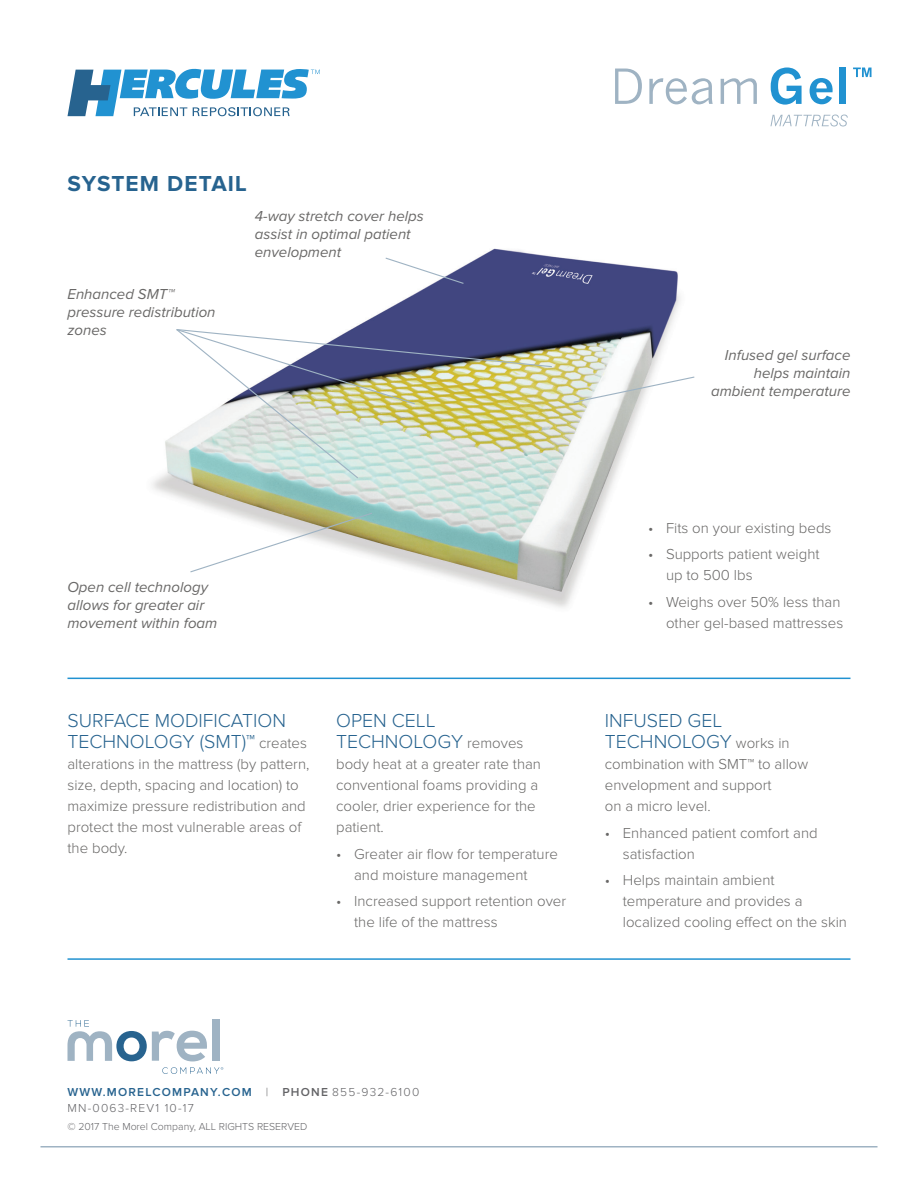
<style>
.page{position:relative;width:918px;height:1188px;background:#fff}
.page>*{position:absolute;margin:0;border:0;box-sizing:border-box;transform-origin:0 0}
.t1{font:700 22.5px "Proxima Nova";letter-spacing:.05em;color:#27638f}
.t2{font:300 19.5px/21px "Proxima Nova";color:#27638f}
.t3{font:300 15px/21px "Proxima Nova";color:#696867}
.t4{font:italic 15px/18px "Proxima Nova";color:#696867}
.t5{font:300 12px/16.5px "Proxima Nova";letter-spacing:.1em;color:#636366}
.t6{font:300 10.5px "Proxima Nova";color:#636366}
.s1{font-size:15px;color:#696867}
.s2{font-weight:600;color:#27638f}
.s3{font-weight:600}
</style>
<div class="page">
<img style="left:152px;top:248px;width:528px;height:360px">
<svg style="left:68px;top:68px;width:252px;height:48px"></svg>
<hr style="left:40px;top:1146px;width:838px;height:2px;background:#9fb3c3">
<hr style="left:68px;top:678px;width:782px;height:1px;background:#2192d1">
<hr style="left:68px;top:958px;width:782px;height:2px;background:#2192d1">
<div style="left:212px;top:1019px;width:7px;height:42px;background:#9fb3c3"></div>
<svg style="left:68px;top:1020px;width:139px;height:41px"></svg>
<svg style="left:162px;top:1067px;width:61px;height:7px"></svg>
<svg style="left:615px;top:69px;width:27px;height:35px"></svg>
<svg style="left:649px;top:78px;width:64px;height:26px"></svg>
<svg style="left:721px;top:78px;width:36px;height:26px"></svg>
<svg style="left:771px;top:68px;width:31px;height:37px"></svg>
<svg style="left:810px;top:78px;width:23px;height:26px"></svg>
<div style="left:839px;top:68px;width:7px;height:36px;background:#2192d1"></div>
<svg style="left:853px;top:68px;width:19px;height:9px"></svg>
<svg style="left:770px;top:115px;width:78px;height:11px"></svg>
<svg style="left:384px;top:257px;width:81px;height:28px"></svg>
<svg style="left:572px;top:376px;width:123px;height:28px"></svg>
<svg style="left:189px;top:512px;width:184px;height:61px"></svg>
<svg style="left:175px;top:328px;width:378px;height:152px"></svg>
<h1 class="t1" style="left:68px;top:171px;width:181px">SYSTEM DETAIL</h1>
<p class="t4" style="left:255px;top:207px;width:170px">4-way stretch cover helps assist in optimal patient envelopment</p>
<p class="t4" style="left:68px;top:285px;width:150px">Enhanced SMT™ pressure redistribution zones</p>
<p class="t4" style="left:711px;top:346px;width:141px;text-align:right">Infused gel surface helps maintain ambient temperature</p>
<p class="t4" style="left:68px;top:578px;width:151px">Open cell technology allows for greater air movement within foam</p>
<h2 class="t2" style="left:68px;top:710px;width:241px">SURFACE MODIFICATION<br>TECHNOLOGY (SMT)™ <span class="s1">creates</span></h2>
<p class="t3" style="left:67px;top:754px;width:243px">alterations in the mattress (by pattern, size, depth, spacing and location) to maximize pressure redistribution and protect the most vulnerable areas of the body.</p>
<h2 class="t2" style="left:336px;top:710px;width:189px">OPEN CELL<br>TECHNOLOGY <span class="s1">removes</span></h2>
<p class="t3" style="left:336px;top:754px;width:206px">body heat at a greater rate than conventional foams providing a cooler, drier experience for the patient.</p>
<p class="t3" style="left:354px;top:843px;width:205px;text-indent:-18px">• Greater air flow for temperature and moisture management</p>
<p class="t3" style="left:354px;top:891px;width:214px;text-indent:-18px">• Increased support retention over the life of the mattress</p>
<p class="t3" style="left:648px;top:518px;width:185px">• Fits on your existing beds</p>
<p class="t3" style="left:666px;top:544px;width:155px;text-indent:-18px">• Supports patient weight up to 500 lbs</p>
<p class="t3" style="left:648px;top:591px;width:197px;text-align:right">• Weighs over 50% less than other gel-based mattresses</p>
<h2 class="t2" style="left:605px;top:710px;width:186px">INFUSED GEL<br>TECHNOLOGY <span class="s1">works in</span></h2>
<p class="t3" style="left:605px;top:754px;width:205px">combination with SMT™ to allow envelopment and support<br>on a micro level.</p>
<p class="t3" style="left:623px;top:822px;width:196px;text-indent:-18px">• Enhanced patient comfort and satisfaction</p>
<p class="t3" style="left:623px;top:870px;width:226px;text-indent:-18px">• Helps maintain ambient temperature and provides a localized cooling effect on the skin</p>
<p class="t5" style="left:67px;top:1084px;width:353px"><span class="s2">WWW.MORELCOMPANY.COM</span> | <span class="s3">PHONE</span> 855-932-6100<br>MN-0063-REV1 10-17</p>
<p class="t6" style="left:68px;top:1121px;width:241px">© 2017 The Morel Company, ALL RIGHTS RESERVED</p>
</div>
